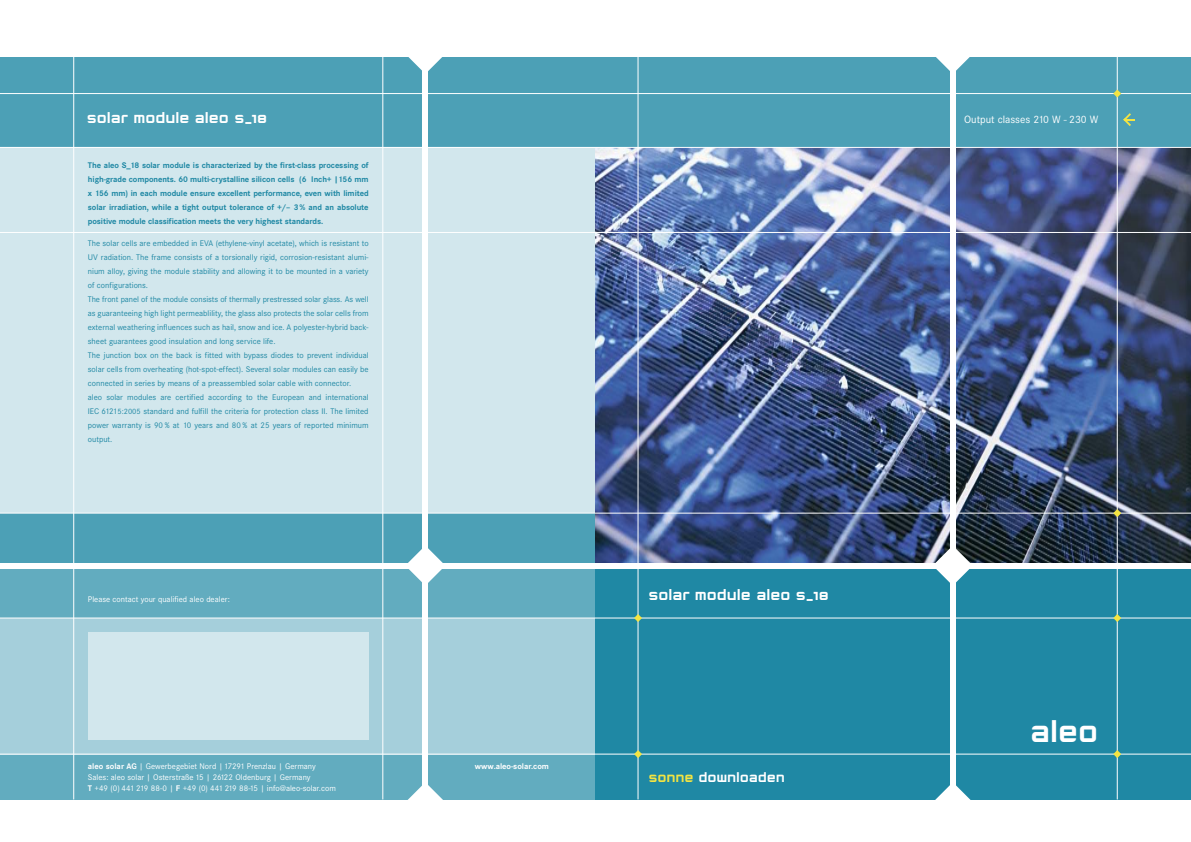
<style>
.page{position:relative;width:1191px;height:842px;background:#fff}
.page>*{position:absolute;margin:0;border:0;box-sizing:border-box;transform-origin:0 0}
.t1{font:900 40px "Neeskens";color:#fff}
.t2{font:900 20px "Neeskens";color:#fff}
.t3{font:900 18px "Neeskens";color:#fff}
.t4{font:11px "Corporate S";color:#fff}
.t5{font:8.5px/14px "Corporate S";color:#1f88a4}
.t6{font:700 8.5px/14px "Corporate S";letter-spacing:-.01em;color:#1f88a4;text-align:justify}
.t7{font:8.5px/11px "Corporate S";color:#fff}
.t8{font:700 8.5px "Corporate S";letter-spacing:-.005em;color:#fff}
.s1{font-size:8px}
.s2{font-weight:700}
.s3{color:#f3e442}
</style>
<div class="page">
<div style="left:0;top:57px;width:1191px;height:509px;background:#4ca0b6"></div>
<div style="left:0;top:566px;width:595px;height:233px;background:#62acbf"></div>
<div style="left:0;top:618px;width:595px;height:136px;background:#a5cfdb"></div>
<div style="left:595px;top:566px;width:596px;height:233px;background:#1f88a4"></div>
<div style="left:0;top:147px;width:598px;height:366px;background:#d2e7ed"></div>
<img style="left:595px;top:148px;width:596px;height:415px">
<div style="left:88px;top:632px;width:281px;height:108px;background:#d2e7ed"></div>
<svg style="left:1123px;top:113px;width:11px;height:13px"></svg>
<svg style="left:932px;top:782px;width:41px;height:18px"></svg>
<svg style="left:405px;top:785px;width:40px;height:15px"></svg>
<svg style="left:405px;top:548px;width:40px;height:35px"></svg>
<svg style="left:408px;top:57px;width:34px;height:14px"></svg>
<hr style="left:0;top:147px;width:1191px;height:1px;background:#fff">
<hr style="left:0;top:513px;width:1191px;height:1px;background:#fff">
<hr style="left:0;top:93px;width:1191px;height:1px;background:#fff">
<hr style="left:0;top:618px;width:1191px;height:1px;background:#fff">
<hr style="left:1116px;top:57px;width:1px;height:742px;background:#fff">
<hr style="left:0;top:754px;width:1191px;height:1px;background:#fff">
<hr style="left:0;top:232px;width:1191px;height:1px;background:#fff">
<svg style="left:1113px;top:750px;width:8px;height:8px"></svg>
<svg style="left:1113px;top:614px;width:8px;height:8px"></svg>
<svg style="left:1113px;top:509px;width:8px;height:8px"></svg>
<svg style="left:1113px;top:90px;width:8px;height:8px"></svg>
<hr style="left:637px;top:57px;width:1px;height:742px;background:#fff">
<hr style="left:73px;top:57px;width:1px;height:742px;background:#fff">
<svg style="left:634px;top:614px;width:8px;height:8px"></svg>
<svg style="left:634px;top:750px;width:8px;height:8px"></svg>
<hr style="left:382px;top:57px;width:1px;height:742px;background:#fff">
<div style="left:422px;top:57px;width:6px;height:742px;background:#fff"></div>
<div style="left:0;top:563px;width:1191px;height:5px;background:#fff"></div>
<svg style="left:932px;top:545px;width:40px;height:41px"></svg>
<svg style="left:936px;top:57px;width:34px;height:17px"></svg>
<div style="left:950px;top:57px;width:5px;height:742px;background:#fff"></div>
<h2 class="t2" style="left:88px;top:108px;width:182px">solar module aleo s_18</h2>
<p class="t6" style="left:88px;top:158px;width:282px">The aleo S_18 solar module is characterized by the first-class processing of high-grade components. 60 multi-crystalline silicon cells (6 Inch+ |156 mm x 156 mm) in each module ensure excellent performance, even with limited solar irradiation, while a tight output tolerance of +/– 3% and an absolute positive module classification meets the very highest standards.</p>
<p class="t5" style="left:88px;top:236px;width:282px">The solar cells are embedded in EVA (ethylene-vinyl acetate), which is resistant to UV radiation. The frame consists of a torsionally rigid, corrosion-resistant alumi&shy;nium alloy, giving the module stability and allowing it to be mounted in a variety of configurations.<br>The front panel of the module consists of thermally prestressed solar glass. As well as guaranteeing high light permeablility, the glass also protects the solar cells from external weathering influences such as hail, snow and ice. A polyester-hybrid back&shy;sheet guarantees good insulation and long service life.<br>The junction box on the back is fitted with bypass diodes to prevent individual solar cells from overheating (hot-spot-effect). Several solar modules can easily be connected in series by means of a preassembled solar cable with connector.<br>aleo solar modules are certified according to the European and international IEC 6121<span class="s1">5:2005</span> standard and fulfill the criteria for protection class II. The limited power warranty is 90 % at 10 years and 80 % at 25 years of reported minimum output.</p>
<p class="t7" style="left:88px;top:593px;width:143px">Please contact your qualified aleo dealer:</p>
<p class="t7" style="left:88px;top:761px;width:249px"><span class="s2">aleo solar AG</span> | Gewerbegebiet Nord |17291 Prenzlau | Germany<br>Sales: aleo solar | Osterstraße 15 | 26122 Oldenburg | Germany<br><span class="s2">T</span> +49 (0) 441 219 88-0 | <span class="s2">F</span> +49 (0) 441 219 88-15 | info@aleo-solar.com</p>
<p class="t8" style="left:475px;top:761px;width:75px">www.aleo-solar.com</p>
<h2 class="t2" style="left:649px;top:584px;width:182px">solar module aleo s_18</h2>
<h3 class="t3" style="left:649px;top:768px;width:138px"><span class="s3">sonne</span> downloaden</h3>
<p class="t4" style="left:964px;top:113px;width:136px">Output classes 210 W - 230 W</p>
<h1 class="t1" style="left:1032px;top:711px;width:69px">aleo</h1>
</div>
